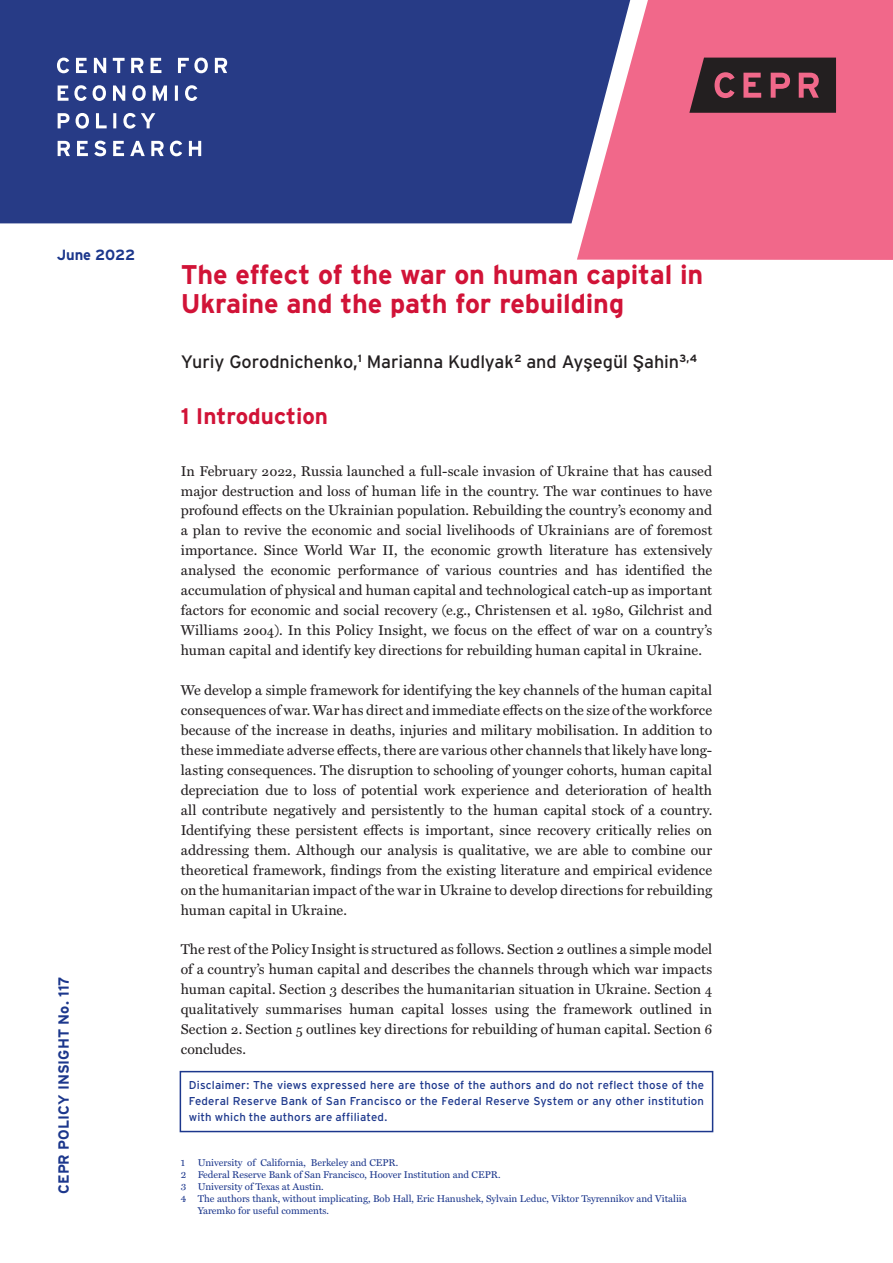
<style>
.page{position:relative;width:893px;height:1263px;background:#fff}
.page>*{position:absolute;margin:0;border:0;box-sizing:border-box;transform-origin:0 0}
.t1{font:700 27px/28.5px "Interstate";letter-spacing:-.005em;color:#d11337}
.t2{font:700 22.5px "Interstate";color:#d11337}
.t3{font:18px "Interstate";letter-spacing:-.005em;color:#231f20}
.t4{font:700 14.7px "Interstate";letter-spacing:-.005em;color:#1c378c}
.t5{font:14.25px/20px "Miller Text";letter-spacing:.01em;color:#231f20;text-align:justify}
.t6{font:11.4px/15.8px "Interstate";letter-spacing:.015em;color:#1c378c;text-align:justify}
.t7{font:9.9px "Miller Text";color:#1c378c}
.s1{font-family:"Roboto";font-weight:500;font-size:16.5px}
.s2{font-family:"Roboto";font-weight:500}
</style>
<div class="page">
<div style="left:0;top:0;width:577px;height:223px;background:#273b86"></div>
<svg style="left:577px;top:0;width:316px;height:260px;background:#e26c8f"></svg>
<svg style="left:57px;top:58px;width:170px;height:15px"></svg>
<svg style="left:58px;top:85px;width:139px;height:16px"></svg>
<svg style="left:58px;top:113px;width:97px;height:16px"></svg>
<svg style="left:58px;top:141px;width:143px;height:15px"></svg>
<svg style="left:689px;top:58px;width:147px;height:55px;background:#4b2d34"></svg>
<div style="left:180px;top:1071px;width:533px;height:61px;border:2px solid #1c378c"></div>
<p class="t4" style="left:57px;top:247px;width:80px">June 2022</p>
<p class="t4" style="left:55px;top:1194px;width:219px;rotate:-90deg">CEPR POLICY INSIGHT No. 117</p>
<h1 class="t1" style="left:181px;top:260px;width:524px">The effect of the war on human capital in<br>Ukraine and the path for rebuilding</h1>
<p class="t3" style="left:181px;top:351px;width:518px">Yuriy Gorodnichenko,<sup>1</sup> Marianna Kudlyak<sup>2</sup> and Ay<span class="s1">ş</span>egül <span class="s2">Ş</span>ahin<sup>3,4</sup></p>
<h2 class="t2" style="left:181px;top:404px;width:149px">1 Introduction</h2>
<p class="t5" style="left:181px;top:460px;width:533px">In February 2022, Russia launched a full-scale invasion of Ukraine that has caused major destruction and loss of human life in the country. The war continues to have profound effects on the Ukrainian population. Rebuilding the country’s economy and a plan to revive the economic and social livelihoods of Ukrainians are of foremost importance. Since World War II, the economic growth literature has extensively analysed the economic performance of various countries and has identified the accumulation of physical and human capital and technological catch-up as important factors for economic and social recovery (e.g., Christensen et al. 1980, Gilchrist and Williams 2004). In this Policy Insight, we focus on the effect of war on a country’s human capital and identify key directions for rebuilding human capital in Ukraine.</p>
<p class="t5" style="left:181px;top:679px;width:533px">We develop a simple framework for identifying the key channels of the human capital consequences of war. War has direct and immediate effects on the size of the workforce because of the increase in deaths, injuries and military mobilisation. In addition to these immediate adverse effects, there are various other channels that likely have long&shy;lasting consequences. The disruption to schooling of younger cohorts, human capital depreciation due to loss of potential work experience and deterioration of health all contribute negatively and persistently to the human capital stock of a country.<br>Identifying these persistent effects is important, since recovery critically relies on addressing them. Although our analysis is qualitative, we are able to combine our theoretical framework, findings from the existing literature and empirical evidence on the humanitarian impact of the war in Ukraine to develop directions for rebuilding human capital in Ukraine.</p>
<p class="t5" style="left:181px;top:938px;width:533px">The rest of the Policy Insight is structured as follows. Section 2 outlines a simple model of a country’s human capital and describes the channels through which war impacts human capital. Section 3 describes the humanitarian situation in Ukraine. Section 4 qualitatively summarises human capital losses using the framework outlined in Section 2. Section 5 outlines key directions for rebuilding of human capital. Section 6 concludes.</p>
<p class="t6" style="left:189px;top:1077px;width:517px">Disclaimer: The views expressed here are those of the authors and do not reflect those of the Federal Reserve Bank of San Francisco or the Federal Reserve System or any other institution with which the authors are affiliated.</p>
<p class="t7" style="left:181px;top:1155px;width:6px">1</p>
<p class="t7" style="left:198px;top:1155px;width:202px">University of California, Berkeley and CEPR.</p>
<p class="t7" style="left:181px;top:1167px;width:321px">2 Federal Reserve Bank of San Francisco, Hoover Institution and CEPR.</p>
<p class="t7" style="left:181px;top:1179px;width:145px">3 University of Texas at Austin.</p>
<p class="t7" style="left:181px;top:1191px;width:507px">4 The authors thank, without implicating, Bob Hall, Eric Hanushek, Sylvain Leduc, Viktor Tsyrennikov and Vitaliia</p>
<p class="t7" style="left:198px;top:1203px;width:133px">Yaremko for useful comments.</p>
</div>
